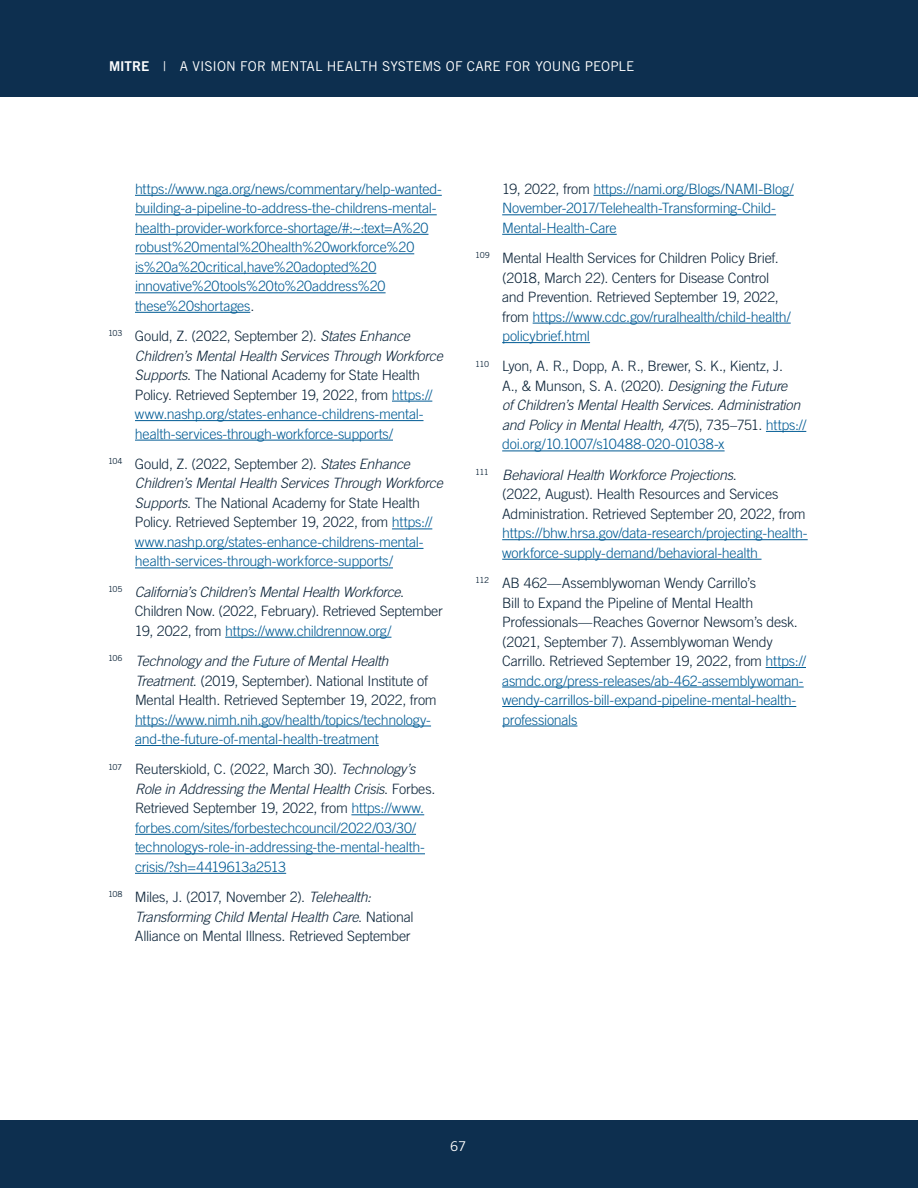
<style>
.page{position:relative;width:918px;height:1188px;background:#fff}
.page>*{position:absolute;margin:0;border:0;box-sizing:border-box;transform-origin:0 0}
.t1{font:300 14.25px/19.5px "Trade Gothic LT Pro";letter-spacing:-.02em;color:#005b94}
.t2{font:300 14.25px/19.5px "Trade Gothic LT Pro";letter-spacing:-.02em;color:#0b2338}
.t3{font:italic 300 14.25px/19.5px "Trade Gothic LT Pro";letter-spacing:-.02em;color:#0b2338}
.t4{font:13.5px "Trade Gothic LT Pro";letter-spacing:.005em;color:#fff}
.s1{font-family:"Trade Gothic LT Pro Bd 2"}
.s2{color:#0b2338}
.s3{font-style:italic;color:#0b2338}
.s4{font-style:italic}
.s5{color:#005b94}
.s6{font-style:normal}
.s7{font-style:normal;color:#005b94}
</style>
<div class="page">
<div style="left:0;top:0;width:918px;height:97px;background:#0d2f4f"></div>
<div style="left:0;top:1120px;width:918px;height:68px;background:#0d2f4f"></div>
<hr style="left:135px;top:195px;width:307px;height:1px;background:#005b94">
<hr style="left:135px;top:214px;width:302px;height:1px;background:#005b94">
<hr style="left:135px;top:234px;width:293px;height:1px;background:#005b94">
<hr style="left:135px;top:253px;width:279px;height:1px;background:#005b94">
<hr style="left:135px;top:273px;width:241px;height:1px;background:#005b94">
<hr style="left:135px;top:292px;width:251px;height:1px;background:#005b94">
<hr style="left:135px;top:312px;width:115px;height:1px;background:#005b94">
<hr style="left:392px;top:401px;width:40px;height:1px;background:#005b94">
<hr style="left:135px;top:420px;width:289px;height:1px;background:#005b94">
<hr style="left:135px;top:440px;width:258px;height:1px;background:#005b94">
<hr style="left:392px;top:529px;width:40px;height:1px;background:#005b94">
<hr style="left:135px;top:548px;width:289px;height:1px;background:#005b94">
<hr style="left:135px;top:568px;width:258px;height:1px;background:#005b94">
<hr style="left:225px;top:637px;width:166px;height:1px;background:#005b94">
<hr style="left:135px;top:726px;width:296px;height:1px;background:#005b94">
<hr style="left:135px;top:745px;width:244px;height:1px;background:#005b94">
<hr style="left:351px;top:814px;width:73px;height:1px;background:#005b94">
<hr style="left:135px;top:834px;width:281px;height:1px;background:#005b94">
<hr style="left:135px;top:853px;width:290px;height:1px;background:#005b94">
<hr style="left:135px;top:873px;width:151px;height:1px;background:#005b94">
<hr style="left:593px;top:195px;width:201px;height:1px;background:#005b94">
<hr style="left:502px;top:214px;width:274px;height:1px;background:#005b94">
<hr style="left:502px;top:234px;width:115px;height:1px;background:#005b94">
<hr style="left:533px;top:323px;width:258px;height:1px;background:#005b94">
<hr style="left:502px;top:342px;width:88px;height:1px;background:#005b94">
<hr style="left:766px;top:431px;width:40px;height:1px;background:#005b94">
<hr style="left:502px;top:451px;width:223px;height:1px;background:#005b94">
<hr style="left:502px;top:539px;width:306px;height:1px;background:#005b94">
<hr style="left:502px;top:559px;width:260px;height:1px;background:#005b94">
<hr style="left:766px;top:667px;width:40px;height:1px;background:#005b94">
<hr style="left:502px;top:687px;width:302px;height:1px;background:#005b94">
<hr style="left:502px;top:706px;width:294px;height:1px;background:#005b94">
<hr style="left:502px;top:726px;width:75px;height:1px;background:#005b94">
<p class="t4" style="left:109px;top:58px;width:527px"><span class="s1">MITRE</span> | A VISION FOR MENTAL HEALTH SYSTEMS OF CARE FOR YOUNG PEOPLE</p>
<p class="t1" style="left:135px;top:179px;width:308px">https://www.nga.org/news/commentary/help-wanted&shy;building-a-pipeline-to-address-the-childrens-mental&shy;health-provider-workforce-shortage/#:~:text=A%20 robust%20mental%20health%20workforce%20 is%20a%20critical,have%20adopted%20 innovative%20tools%20to%20address%20 these%20shortages<span class="s2">.</span></p>
<p class="t1" style="left:135px;top:326px;width:309px;text-indent:-27px"><sup>103</sup> <span class="s2">Gould, Z. (2022, September 2).</span> <span class="s3">States Enhance Children’s Mental Health Services Through Workforce Supports</span><span class="s2">. The National Academy for State Health Policy. Retrieved September 19, 2022, from</span> https:// www.nashp.org/states-enhance-childrens-mental&shy;health-services-through-workforce-supports/</p>
<p class="t1" style="left:135px;top:454px;width:309px;text-indent:-27px"><sup>104</sup> <span class="s2">Gould, Z. (2022, September 2).</span> <span class="s3">States Enhance Children’s Mental Health Services Through Workforce Supports</span><span class="s2">. The National Academy for State Health Policy. Retrieved September 19, 2022, from</span> https:// www.nashp.org/states-enhance-childrens-mental&shy;health-services-through-workforce-supports/</p>
<p class="t2" style="left:135px;top:582px;width:309px;text-indent:-27px"><sup>105</sup> <span class="s4">California’s Children’s Mental Health Workforce</span>.<br>Children Now. (2022, February). Retrieved September<br>19, 2022, from <span class="s5">https://www.childrennow.org/</span></p>
<p class="t2" style="left:135px;top:651px;width:303px;text-indent:-27px"><sup>106</sup> <span class="s4">Technology and the Future of Mental Health<br>Treatment</span>. (2019, September). National Institute of<br>Mental Health. Retrieved September 19, 2022, from</p>
<p class="t1" style="left:135px;top:710px;width:298px">https://www.nimh.nih.gov/health/topics/technology&shy;and-the-future-of-mental-health-treatment</p>
<p class="t1" style="left:135px;top:759px;width:302px;text-indent:-27px"><sup>107</sup> <span class="s2">Reuterskiold, C. (2022, March 30).</span> <span class="s3">Technology’s Role in Addressing the Mental Health Crisis</span><span class="s2">. Forbes.<br>Retrieved September 19, 2022, from</span> https://www. forbes.com/sites/forbestechcouncil/2022/03/30/ technologys-role-in-addressing-the-mental-health&shy;crisis/?sh=4419613a2513</p>
<p class="t2" style="left:135px;top:887px;width:280px;text-indent:-27px"><sup>108</sup> Miles, J. (2017, November 2). <span class="s4">Telehealth:<br>Transforming Child Mental Health Care</span>. National<br>Alliance on Mental Illness. Retrieved September</p>
<p class="t1" style="left:502px;top:179px;width:293px"><span class="s2">19, 2022, from</span> https://nami.org/Blogs/NAMI-Blog/<br>November-2017/Telehealth-Transforming-Child-<br>Mental-Health-Care</p>
<p class="t2" style="left:502px;top:248px;width:290px;text-indent:-27px"><sup>109</sup> Mental Health Services for Children Policy Brief. (2018, March 22). Centers for Disease Control and Prevention. Retrieved September 19, 2022, from <span class="s5">https://www.cdc.gov/ruralhealth/child-health/ policybrief.html</span></p>
<p class="t3" style="left:502px;top:357px;width:306px;text-indent:-27px"><sup>110</sup> <span class="s6">Lyon, A. R., Dopp, A. R., Brewer, S. K., Kientz, J.<br>A., &amp; Munson, S. A. (2020).</span> Designing the Future<br>of Children’s Mental Health Services. Administration and Policy in Mental Health, 47(<span class="s6">5), 735–751.</span> <span class="s7">https:// doi.org/10.1007/s10488-020-01038-x</span></p>
<p class="t2" style="left:502px;top:465px;width:305px;text-indent:-27px"><sup>111</sup> <span class="s4">Behavioral Health Workforce Projections</span>.<br>(2022, August). Health Resources and Services<br>Administration. Retrieved September 20, 2022, from</p>
<p class="t1" style="left:502px;top:523px;width:307px">https://bhw.hrsa.gov/data-research/projecting-health&shy;workforce-supply-demand/behavioral-health</p>
<p class="t2" style="left:502px;top:573px;width:305px;text-indent:-27px"><sup>112</sup> AB 462—Assemblywoman Wendy Carrillo’s<br>Bill to Expand the Pipeline of Mental Health Professionals—Reaches Governor Newsom’s desk. (2021, September 7). Assemblywoman Wendy Carrillo. Retrieved September 19, 2022, from <span class="s5">https:// asmdc.org/press-releases/ab-462-assemblywoman&shy;wendy-carrillos-bill-expand-pipeline-mental-health&shy;professionals</span></p>
<p class="t4" style="left:450px;top:1138px;width:18px">67</p>
</div>
